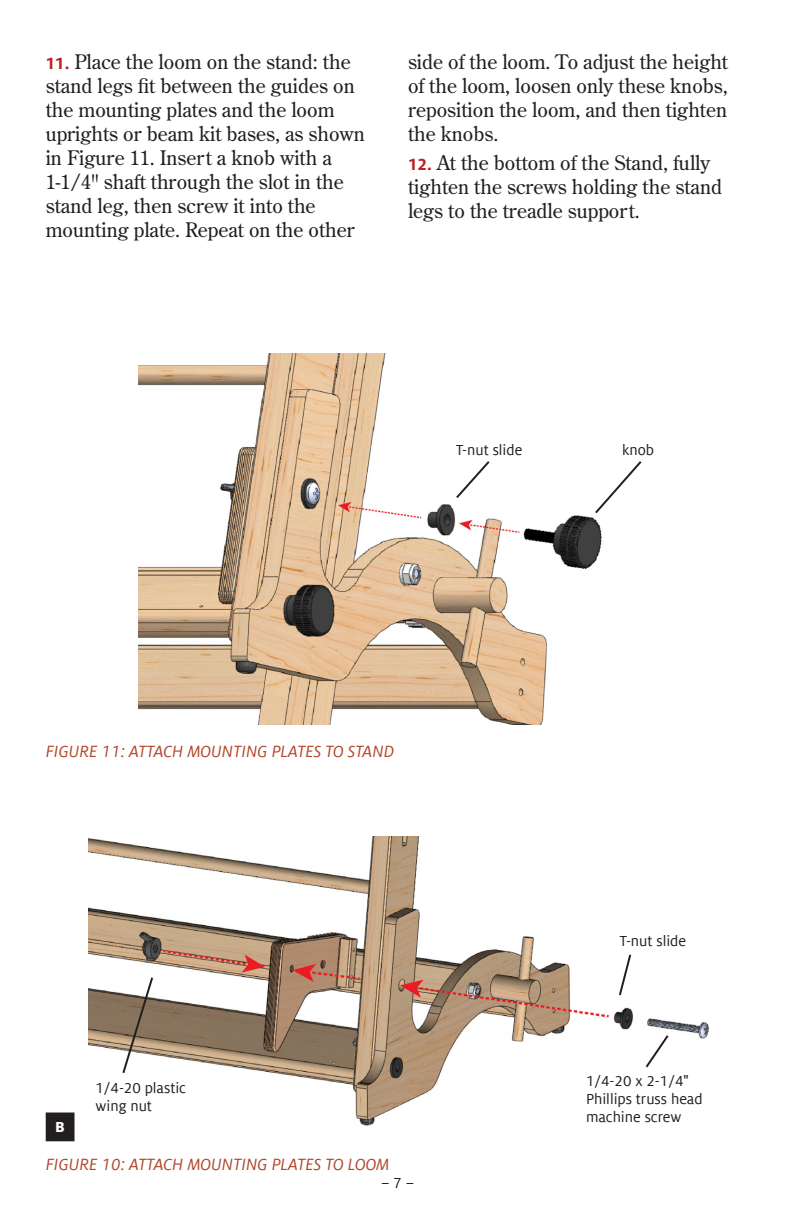
<style>
.page{position:relative;width:792px;height:1224px;background:#fff}
.page>*{position:absolute;margin:0;border:0;box-sizing:border-box;transform-origin:0 0}
.t1{font:20px/24px "Century Old Style Std";color:#231f20}
.figure_label{font:italic 18px "Milo Offc";color:#b1472a}
.call-out{font:16px/18px "Milo Offc";color:#231f20}
.call-out-2{font:800 16px "Milo Offc";color:#fff}
.s1{font-family:"Milo Offc";font-weight:700;font-size:18px;color:#be1e23}
</style>
<div class="page">
<img style="left:138px;top:354px;width:464px;height:371px">
<svg style="left:454px;top:459px;width:38px;height:41px"></svg>
<svg style="left:593px;top:459px;width:49px;height:56px"></svg>
<img style="left:88px;top:837px;width:621px;height:289px">
<svg style="left:121px;top:975px;width:34px;height:100px"></svg>
<svg style="left:644px;top:1033px;width:26px;height:37px"></svg>
<svg style="left:617px;top:952px;width:16px;height:45px"></svg>
<div style="left:46px;top:1113px;width:28px;height:28px;background:#231f20"></div>
<div style="left:46px;top:1113px;width:29px;height:28px;border:1px solid #231f20"></div>
<p class="t1" style="left:46px;top:50px;width:321px"><span class="s1">11.</span> Place the loom on the stand: the stand legs fit between the guides on the mounting plates and the loom uprights or beam kit bases, as shown in Figure 11. Insert a knob with a 1-1/4" shaft through the slot in the stand leg, then screw it into the mounting plate. Repeat on the other</p>
<p class="t1" style="left:408px;top:50px;width:322px;text-align:justify">side of the loom. To adjust the height of the loom, loosen only these knobs, reposition the loom, and then tighten the knobs.</p>
<p class="t1" style="left:408px;top:150px;width:316px"><span class="s1">12.</span> At the bottom of the Stand, fully tighten the screws holding the stand legs to the treadle support.</p>
<p class="call-out" style="left:456px;top:442px;width:68px">T-nut slide</p>
<p class="call-out" style="left:622px;top:442px;width:33px">knob</p>
<p class="figure_label" style="left:46px;top:742px;width:350px">FIGURE 11: ATTACH MOUNTING PLATES TO STAND</p>
<p class="call-out" style="left:95px;top:1079px;width:92px">1/4-20 plastic wing nut</p>
<p class="call-out-2" style="left:55px;top:1118px;width:11px">B</p>
<p class="figure_label" style="left:46px;top:1155px;width:345px">FIGURE 10: ATTACH MOUNTING PLATES TO LOOM</p>
<p class="call-out" style="left:381px;top:1175px;width:34px">– 7 –</p>
<p class="call-out" style="left:620px;top:932px;width:68px">T-nut slide</p>
<p class="call-out" style="left:586px;top:1072px;width:118px">1/4-20 x 2-1/4"<br>Phillips truss head machine screw</p>
</div>
